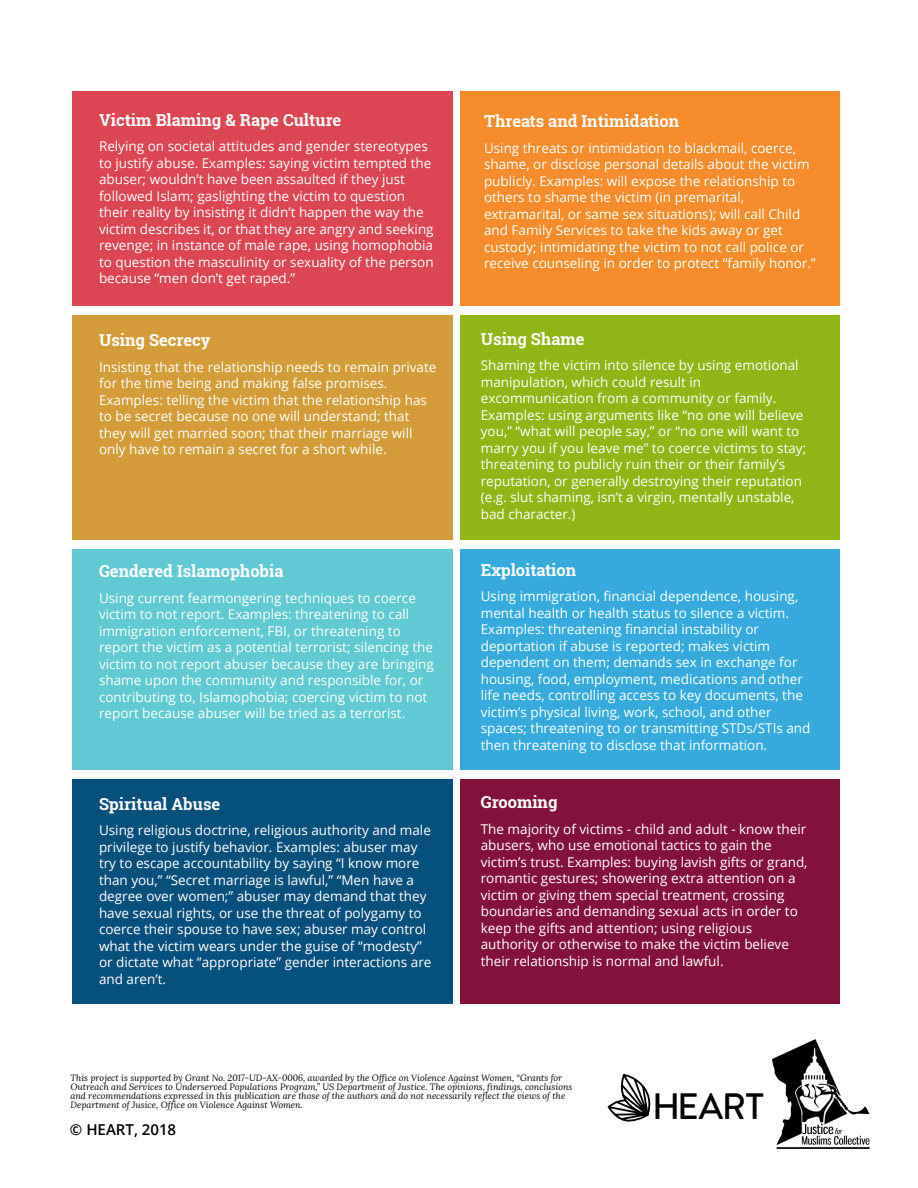
<style>
.page{position:relative;width:918px;height:1188px;background:#fff}
.page>*{position:absolute;margin:0;border:0;box-sizing:border-box;transform-origin:0 0}
.t1{font:500 36.75px "Brandon Grotesque";letter-spacing:-.025em;color:#040503}
.t2{font:700 16.5px "Roboto Slab";color:#fff}
.t3{font:600 15px "Open Sans";color:#000}
.t4{font:13.5px/16.5px "Open Sans";color:#fff}
.t5{font:italic 9px/9px "Lora";color:#000}
</style>
<div class="page">
<div style="left:72px;top:92px;width:381px;height:214px;background:#dc4653"></div>
<div style="left:461px;top:92px;width:379px;height:214px;background:#f68c2b"></div>
<div style="left:72px;top:315px;width:381px;height:225px;background:#d39c39"></div>
<div style="left:461px;top:315px;width:379px;height:225px;background:#8fb614"></div>
<div style="left:72px;top:549px;width:381px;height:221px;background:#61c9d3"></div>
<div style="left:461px;top:549px;width:379px;height:221px;background:#36aadc"></div>
<div style="left:72px;top:779px;width:381px;height:225px;background:#06507d"></div>
<div style="left:461px;top:779px;width:379px;height:225px;background:#82123c"></div>
<svg style="left:608px;top:1074px;width:43px;height:48px"></svg>
<img style="left:772px;top:1040px;width:98px;height:108px">
<p class="t2" style="left:99px;top:108px;width:244px">Victim Blaming &amp; Rape Culture</p>
<p class="t4" style="left:99px;top:138px;width:336px">Relying on societal attitudes and gender stereotypes to justify abuse. Examples: saying victim tempted the abuser; wouldn’t have been assaulted if they just followed Islam; gaslighting the victim to question their reality by insisting it didn’t happen the way the victim describes it, or that they are angry and seeking revenge; in instance of male rape, using homophobia to question the masculinity or sexuality of the person because “men don’t get raped.”</p>
<p class="t2" style="left:99px;top:329px;width:113px">Using Secrecy</p>
<p class="t4" style="left:99px;top:358px;width:339px">Insisting that the relationship needs to remain private for the time being and making false promises.<br>Examples: telling the victim that the relationship has to be secret because no one will understand; that they will get married soon; that their marriage will only have to remain a secret for a short while.</p>
<p class="t2" style="left:99px;top:560px;width:186px">Gendered Islamophobia</p>
<p class="t4" style="left:99px;top:589px;width:337px">Using current fearmongering techniques to coerce victim to not report. Examples: threatening to call immigration enforcement, FBI, or threatening to report the victim as a potential terrorist; silencing the victim to not report abuser because they are bringing shame upon the community and responsible for, or contributing to, Islamophobia; coercing victim to not report because abuser will be tried as a terrorist.</p>
<p class="t2" style="left:99px;top:792px;width:123px">Spiritual Abuse</p>
<p class="t4" style="left:99px;top:822px;width:334px">Using religious doctrine, religious authority and male privilege to justify behavior. Examples: abuser may try to escape accountability by saying “I know more than you,” “Secret marriage is lawful,” “Men have a degree over women;” abuser may demand that they have sexual rights, or use the threat of polygamy to coerce their spouse to have sex; abuser may control what the victim wears under the guise of “modesty” or dictate what “appropriate” gender interactions are and aren’t.</p>
<p class="t2" style="left:484px;top:110px;width:197px">Threats and Intimidation</p>
<p class="t4" style="left:484px;top:139px;width:333px">Using threats or intimidation to blackmail, coerce, shame, or disclose personal details about the victim publicly. Examples: will expose the relationship to others to shame the victim (in premarital, extramarital, or same sex situations); will call Child and Family Services to take the kids away or get custody; intimidating the victim to not call police or receive counseling in order to protect “family honor.”</p>
<p class="t2" style="left:481px;top:328px;width:105px">Using Shame</p>
<p class="t4" style="left:481px;top:357px;width:327px">Shaming the victim into silence by using emotional manipulation, which could result in excommunication from a community or family.<br>Examples: using arguments like “no one will believe you,” “what will people say,” or “no one will want to marry you if you leave me” to coerce victims to stay; threatening to publicly ruin their or their family’s reputation, or generally destroying their reputation (e.g. slut shaming, isn’t a virgin, mentally unstable, bad character.)</p>
<p class="t2" style="left:481px;top:559px;width:97px">Exploitation</p>
<p class="t4" style="left:481px;top:588px;width:331px">Using immigration, financial dependence, housing, mental health or health status to silence a victim.<br>Examples: threatening financial instability or deportation if abuse is reported; makes victim dependent on them; demands sex in exchange for housing, food, employment, medications and other life needs, controlling access to key documents, the victim’s physical living, work, school, and other spaces; threatening to or transmitting STDs/STIs and then threatening to disclose that information.</p>
<p class="t2" style="left:481px;top:791px;width:78px">Grooming</p>
<p class="t4" style="left:481px;top:820px;width:328px">The majority of victims - child and adult - know their abusers, who use emotional tactics to gain the victim’s trust. Examples: buying lavish gifts or grand, romantic gestures; showering extra attention on a victim or giving them special treatment, crossing boundaries and demanding sexual acts in order to keep the gifts and attention; using religious authority or otherwise to make the victim believe their relationship is normal and lawful.</p>
<p class="t5" style="left:70px;top:1073px;width:504px">This project is supported by Grant No. 2017-UD-AX-0006, awarded by the Office on Violence Against Women, “Grants for Outreach and Services to Underserved Populations Program,” US Department of Justice. The opinions, findings, conclusions and recommendations expressed in this publication are those of the authors and do not necessarily reflect the views of the Department of Jusice, Office on Violence Against Women.</p>
<p class="t3" style="left:70px;top:1119px;width:108px">© HEART, 2018</p>
<h1 class="t1" style="left:652px;top:1081px;width:113px">HEART</h1>
</div>
